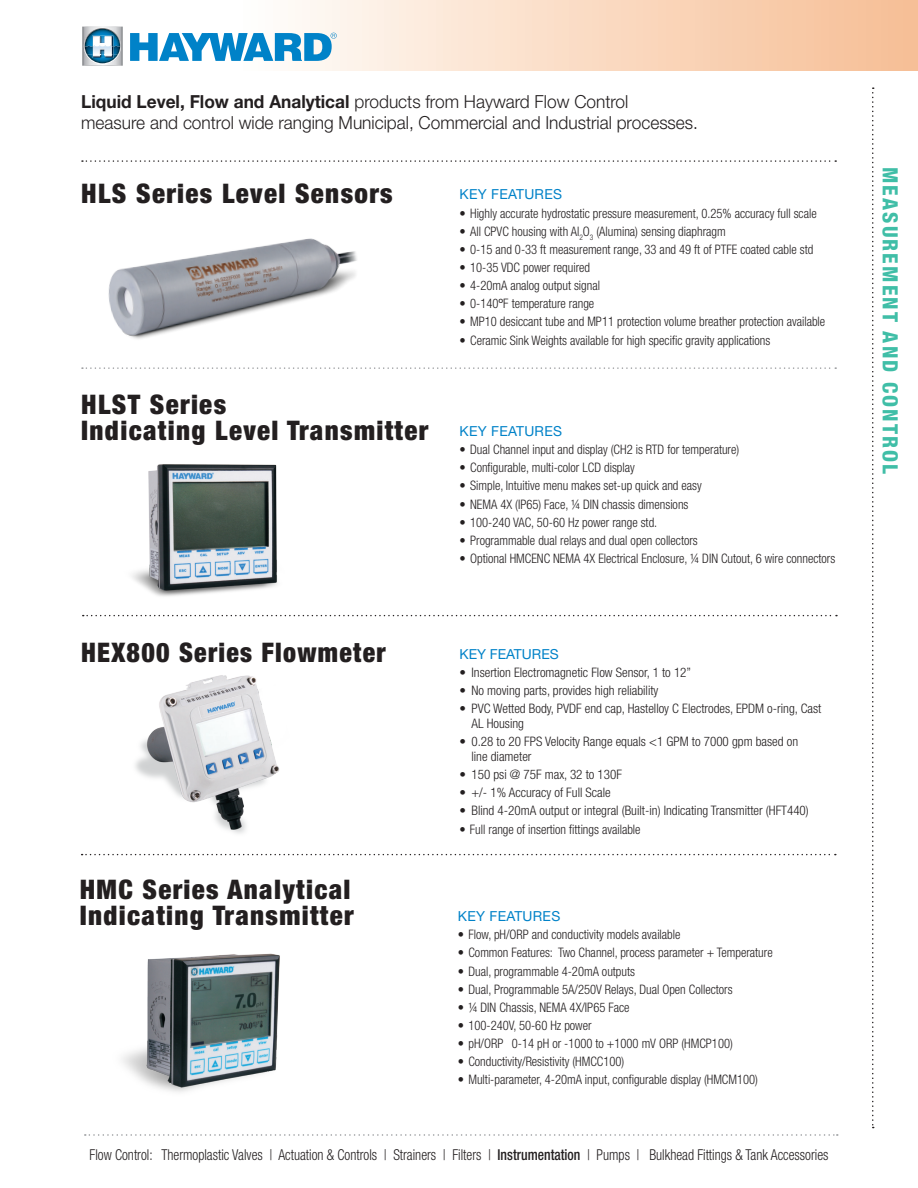
<style>
.page{position:relative;width:918px;height:1188px;background:#fff}
.page>*{position:absolute;margin:0;border:0;box-sizing:border-box;transform-origin:0 0}
.t1{font:900 condensed 27px/26.2px "Helvetica Neue LT Std";letter-spacing:.05em;color:#231f20}
.t2{font:900 condensed 27px "Helvetica Neue LT Std";letter-spacing:.05em;color:#231f20;scale:.96 1}
.t3{font:800 condensed 21px "Helvetica Neue LT Std";letter-spacing:.1em;color:#40bea7}
.t4{font:300 18px/21px "Helvetica Neue LT Std";color:#231f20;scale:.96 1}
.t5{font:300 condensed 15px "Helvetica Neue LT Std";color:#231f20;scale:.91 1}
.t6{font:13.8px "Helvetica Neue LT Std";letter-spacing:.02em;color:#0082c8}
.t7{font:13.8px "Helvetica Neue LT Std";color:#0082c8}
.t8{font:300 condensed 13.05px "Helvetica Neue LT Std";color:#231f20;scale:.96 1}
.t9{font:300 condensed 13.05px/15px "Helvetica Neue LT Std";color:#231f20}
.s1{font-weight:700}
.s2{font-weight:400;font-stretch:normal}
.s3{font-weight:500}
</style>
<div class="page">
<div style="left:0;top:0;width:918px;height:70px;background:linear-gradient(to right,#fff,#f7c199)"></div>
<svg style="left:872px;top:87px;width:2px;height:1041px"></svg>
<svg style="left:85px;top:1134px;width:753px;height:2px"></svg>
<img style="left:108px;top:238px;width:249px;height:101px">
<svg style="left:82px;top:160px;width:754px;height:2px"></svg>
<img style="left:74px;top:17px;width:59px;height:53px">
<img style="left:82px;top:27px;width:41px;height:39px">
<img style="left:84px;top:28px;width:37px;height:36px">
<img style="left:87px;top:54px;width:31px;height:9px">
<img style="left:85px;top:29px;width:35px;height:16px">
<img style="left:85px;top:45px;width:35px;height:9px">
<img style="left:92px;top:36px;width:21px;height:22px">
<svg style="left:93px;top:36px;width:19px;height:20px"></svg>
<svg style="left:130px;top:33px;width:207px;height:28px"></svg>
<svg style="left:82px;top:367px;width:754px;height:2px"></svg>
<svg style="left:82px;top:854px;width:754px;height:1px"></svg>
<img style="left:82px;top:464px;width:196px;height:152px">
<img style="left:122px;top:953px;width:158px;height:139px">
<svg style="left:83px;top:615px;width:754px;height:1px"></svg>
<img style="left:135px;top:675px;width:145px;height:159px">
<h3 class="t4" style="left:81px;top:91px;width:644px"><span class="s1">Liquid Level, Flow and Analytical</span> products from Hayward Flow Control<br>measure and control wide ranging Municipal, Commercial and Industrial processes.</h3>
<h1 class="t1" style="left:81px;top:180px;width:313px">HLS Series Level Sensors</h1>
<h1 class="t1" style="left:81px;top:391px;width:349px">HLST Series<br>Indicating Level Transmitter</h1>
<p class="t6" style="left:460px;top:186px;width:104px">KEY FEATURES</p>
<p class="t8" style="left:460px;top:206px;width:373px">• Highly accurate hydrostatic pressure measurement, 0.25% accuracy full scale</p>
<p class="t8" style="left:460px;top:224px;width:279px">• All CPVC housing with Al<sub>2</sub>O<sub>3</sub> (Alumina) sensing diaphragm</p>
<p class="t8" style="left:460px;top:242px;width:370px">• 0-15 and 0-33 ft measurement range, 33 and 49 ft of PTFE coated cable std</p>
<p class="t8" style="left:460px;top:260px;width:137px">• 10-35 VDC power required</p>
<p class="t8" style="left:460px;top:278px;width:148px">• 4-20mA analog output signal</p>
<p class="t8" style="left:460px;top:296px;width:142px">• 0-140<span class="s2">º</span>F temperature range</p>
<p class="t8" style="left:460px;top:314px;width:382px">• MP10 desiccant tube and MP11 protection volume breather protection available</p>
<p class="t8" style="left:460px;top:332px;width:325px">• Ceramic Sink Weights available for high specific gravity applications</p>
<p class="t6" style="left:460px;top:423px;width:104px">KEY FEATURES</p>
<p class="t8" style="left:460px;top:442px;width:293px">• Dual Channel input and display (CH2 is RTD for temperature)</p>
<p class="t8" style="left:460px;top:460px;width:184px">• Configurable, multi-color LCD display</p>
<p class="t8" style="left:460px;top:478px;width:254px">• Simple, Intuitive menu makes set-up quick and easy</p>
<p class="t8" style="left:460px;top:497px;width:240px">• NEMA 4X (IP65) Face, ¼ DIN chassis dimensions</p>
<p class="t8" style="left:460px;top:515px;width:207px">• 100-240 VAC, 50-60 Hz power range std.</p>
<p class="t8" style="left:460px;top:533px;width:250px">• Programmable dual relays and dual open collectors</p>
<p class="t8" style="left:460px;top:551px;width:393px">• Optional HMCENC NEMA 4X Electrical Enclosure, ¼ DIN Cutout, 6 wire connectors</p>
<h1 class="t2" style="left:81px;top:636px;width:319px">HEX800 Series Flowmeter</h1>
<p class="t7" style="left:459px;top:645px;width:101px">KEY FEATURES</p>
<p class="t9" style="left:459px;top:664px;width:233px">• Insertion Electromagnetic Flow Sensor, 1 to 12”</p>
<p class="t9" style="left:459px;top:683px;width:200px">• No moving parts, provides high reliability</p>
<p class="t9" style="left:471px;top:701px;width:351px;text-indent:-12px">• PVC Wetted Body, PVDF end cap, Hastelloy C Electrodes, EPDM o-ring, Cast<br>AL Housing</p>
<p class="t9" style="left:471px;top:734px;width:328px;text-indent:-12px">• 0.28 to 20 FPS Velocity Range equals &lt;1 GPM to 7000 gpm based on line diameter</p>
<p class="t9" style="left:459px;top:767px;width:164px">• 150 psi @ 75F max, 32 to 130F</p>
<p class="t9" style="left:459px;top:785px;width:153px">• +/- 1% Accuracy of Full Scale</p>
<p class="t9" style="left:459px;top:803px;width:351px">• Blind 4-20mA output or integral (Built-in) Indicating Transmitter (HFT440)</p>
<p class="t8" style="left:459px;top:821px;width:190px">• Full range of insertion fittings available</p>
<h1 class="t1" style="left:80px;top:876px;width:275px">HMC Series Analytical<br>Indicating Transmitter</h1>
<p class="t6" style="left:458px;top:908px;width:104px">KEY FEATURES</p>
<p class="t8" style="left:458px;top:927px;width:233px">• Flow, pH/ORP and conductivity models available</p>
<p class="t8" style="left:458px;top:945px;width:329px">• Common Features: Two Channel, process parameter + Temperature</p>
<p class="t8" style="left:458px;top:964px;width:186px">• Dual, programmable 4-20mA outputs</p>
<p class="t8" style="left:458px;top:982px;width:288px">• Dual, Programmable 5A/250V Relays, Dual Open Collectors</p>
<p class="t8" style="left:458px;top:1000px;width:180px">• ¼ DIN Chassis, NEMA 4X/IP65 Face</p>
<p class="t8" style="left:458px;top:1018px;width:141px">• 100-240V, 50-60 Hz power</p>
<p class="t8" style="left:458px;top:1036px;width:288px">• pH/ORP 0-14 pH or -1000 to +1000 mV ORP (HMCP100)</p>
<p class="t8" style="left:458px;top:1054px;width:175px">• Conductivity/Resistivity (HMCC100)</p>
<p class="t8" style="left:458px;top:1072px;width:314px">• Multi-parameter, 4-20mA input, configurable display (HMCM100)</p>
<p class="t5" style="left:90px;top:1146px;width:813px">Flow Control: Thermoplastic Valves | Actuation &amp; Controls | Strainers | Filters | <span class="s3">Instrumentation</span> | Pumps | Bulkhead Fittings &amp; Tank Accessories</p>
<h2 class="t3" style="left:903px;top:167px;width:309px;rotate:90deg">MEASUREMENT AND CONTROL</h2>
</div>
